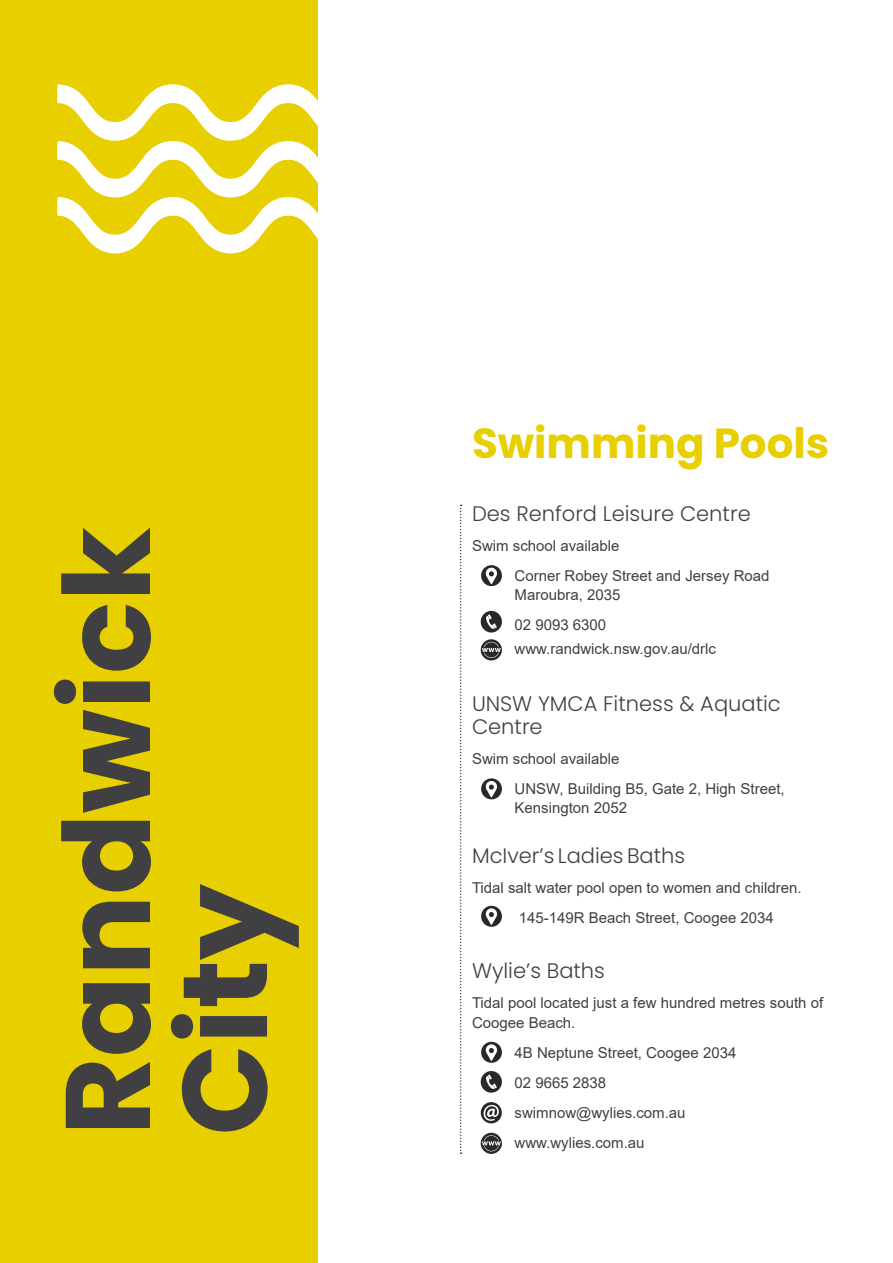
<style>
.page{position:relative;width:893px;height:1263px;background:#fff}
.page>*{position:absolute;margin:0;border:0;box-sizing:border-box;transform-origin:0 0}
.t1{font:700 120px/117px "Poppins";color:#404042}
.t2{font:700 42px "Poppins";color:#e8cf00}
.t3{font:300 21px/22.5px "Poppins";color:#404042}
.t4{font:15px/30px "Arial";color:#404042}
</style>
<div class="page">
<div style="left:0;top:0;width:317px;height:1263px;background:#e8cf00"></div>
<svg style="left:57px;top:77px;width:261px;height:184px"></svg>
<svg style="left:460px;top:505px;width:2px;height:649px"></svg>
<svg style="left:481px;top:611px;width:21px;height:21px"></svg>
<svg style="left:481px;top:1071px;width:21px;height:22px"></svg>
<div style="left:481px;top:565px;width:21px;height:21px;background:#282829;border-radius:50%"></div>
<svg style="left:486px;top:568px;width:11px;height:16px"></svg>
<div style="left:481px;top:1042px;width:21px;height:21px;background:#282829;border-radius:50%"></div>
<svg style="left:486px;top:1044px;width:11px;height:17px"></svg>
<div style="left:481px;top:778px;width:21px;height:21px;background:#282829;border-radius:50%"></div>
<svg style="left:486px;top:781px;width:11px;height:16px"></svg>
<div style="left:481px;top:906px;width:21px;height:21px;background:#282829;border-radius:50%"></div>
<svg style="left:486px;top:908px;width:11px;height:17px"></svg>
<svg style="left:481px;top:639px;width:21px;height:21px"></svg>
<svg style="left:481px;top:1133px;width:21px;height:21px"></svg>
<svg style="left:481px;top:1102px;width:21px;height:21px"></svg>
<h1 class="t1" style="left:60px;top:1135px;width:610px;rotate:-90deg">Randwick<br>City</h1>
<h2 class="t2" style="left:472px;top:425px;width:359px">Swimming Pools</h2>
<h3 class="t3" style="left:472px;top:502px;width:280px">Des Renford Leisure Centre</h3>
<p class="t4" style="left:514px;top:532px;width:257px;text-indent:-43px">Swim school available<br>Corner Robey Street and Jersey Road</p>
<p class="t4" style="left:514px;top:581px;width:107px">Maroubra, 2035<br>02 9093 6300</p>
<p class="t4" style="left:514px;top:635px;width:203px">www.randwick.nsw.gov.au/drlc</p>
<h3 class="t3" style="left:472px;top:693px;width:310px">UNSW YMCA Fitness &amp; Aquatic<br>Centre</h3>
<p class="t4" style="left:514px;top:745px;width:272px;text-indent:-43px">Swim school available<br>UNSW, Building B5, Gate 2, High Street,</p>
<p class="t4" style="left:514px;top:794px;width:114px">Kensington 2052</p>
<h3 class="t3" style="left:472px;top:844px;width:215px">McIver’s Ladies Baths</h3>
<p class="t4" style="left:519px;top:874px;width:284px;text-indent:-47px">Tidal salt water pool open to women and children.<br>145-149R Beach Street, Coogee 2034</p>
<h3 class="t3" style="left:472px;top:960px;width:134px">Wylie’s Baths</h3>
<p class="t4" style="left:472px;top:994px;width:353px;line-height:19.5px">Tidal pool located just a few hundred metres south of<br>Coogee Beach.</p>
<p class="t4" style="left:514px;top:1039px;width:223px">4B Neptune Street, Coogee 2034<br>02 9665 2838 swimnow@wylies.com.au</p>
<p class="t4" style="left:514px;top:1129px;width:132px">www.wylies.com.au</p>
</div>
